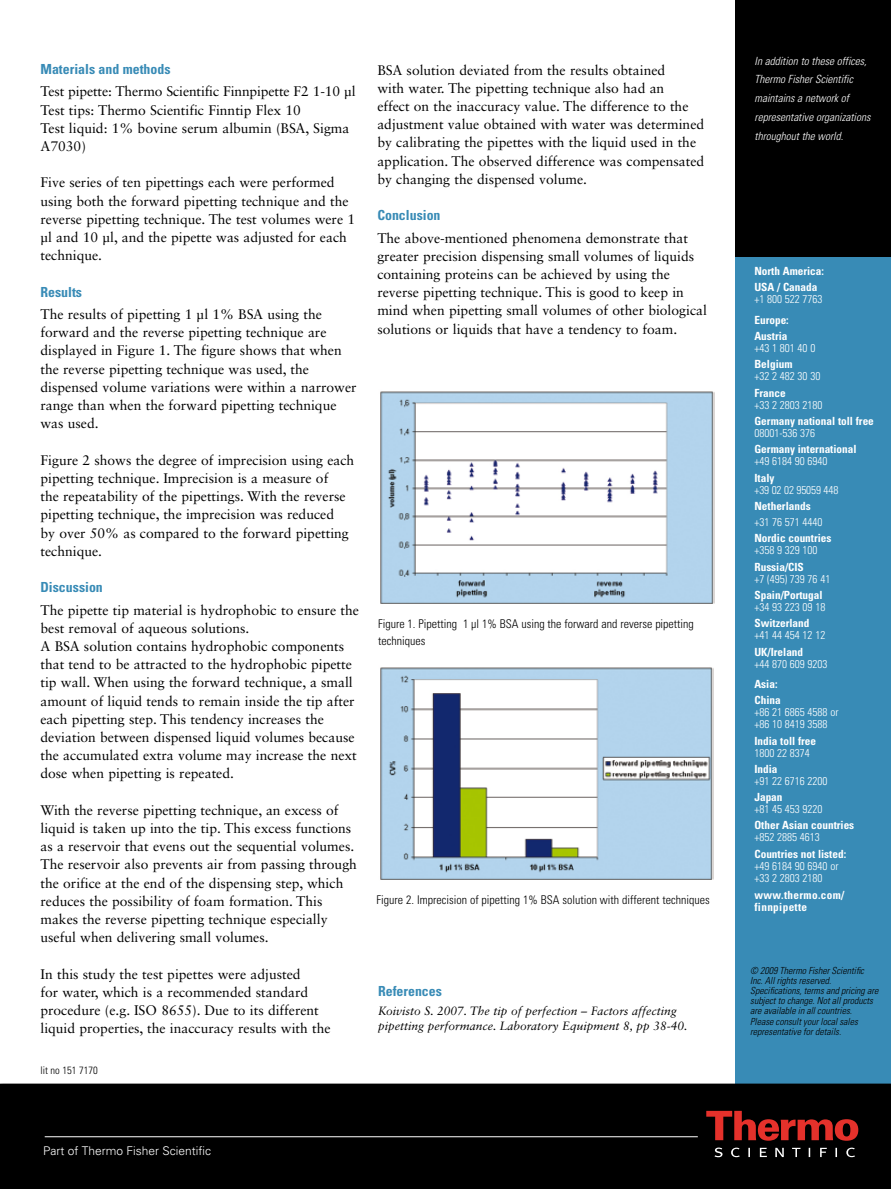
<style>
.page{position:relative;width:891px;height:1189px;background:#fff}
.page>*{position:absolute;margin:0;border:0;box-sizing:border-box;transform-origin:0 0}
.t1{font:13.8px/18.1px "Sabon LT Std";color:#000}
.t2{font:700 condensed 13.8px "Univers LT Std";color:#388bb6}
.t3{font:300 condensed 12px/16.5px "Univers LT Std";color:#000}
.t4{font:italic 12px/15px "Sabon LT Std";color:#000}
.t5{font:300 12px "Univers LT Std";color:#fff}
.t6{font:300 condensed 11.25px/12px "Univers LT Std";color:#fff}
.t7{font:700 condensed 11.25px/16.2px "Univers LT Std";color:#fff}
.t8{font:italic 300 condensed 11.25px/18.8px "Univers LT Std";color:#fff}
.t9{font:700 condensed 11.25px/12.3px "Univers LT Std";letter-spacing:.03em;color:#fff}
.t10{font:300 condensed 10.5px "Univers LT Std";color:#000}
.t11{font:italic 300 condensed 9.75px/10.1px "Univers LT Std";color:#000}
</style>
<div class="page">
<div style="left:736px;top:153px;width:155px;height:932px;background:#388bb6"></div>
<div style="left:736px;top:0;width:155px;height:256px;background:#000"></div>
<div style="left:0;top:1083px;width:891px;height:105px;background:#000"></div>
<svg style="left:706px;top:1110px;width:152px;height:30px;background:#671613"></svg>
<svg style="left:715px;top:1147px;width:140px;height:9px"></svg>
<hr style="left:45px;top:1135px;width:653px;height:1px;background:#fff">
<img style="left:380px;top:391px;width:335px;height:213px">
<img style="left:380px;top:667px;width:334px;height:213px">
<p class="t2" style="left:40px;top:60px;width:132px">Materials and methods</p>
<p class="t1" style="left:40px;top:82px;width:317px">Test pipette: Thermo Scientific Finnpipette F2 1-10 µl Test tips: Thermo Scientific Finntip Flex 10<br>Test liquid: 1% bovine serum albumin (BSA, Sigma A7030)</p>
<p class="t1" style="left:40px;top:173px;width:316px">Five series of ten pipettings each were performed using both the forward pipetting technique and the reverse pipetting technique. The test volumes were 1 µl and 10 µl, and the pipette was adjusted for each technique.</p>
<p class="t2" style="left:40px;top:283px;width:43px">Results</p>
<p class="t1" style="left:40px;top:305px;width:318px">The results of pipetting 1 µl 1% BSA using the forward and the reverse pipetting technique are displayed in Figure 1. The figure shows that when the reverse pipetting technique was used, the dispensed volume variations were within a narrower range than when the forward pipetting technique was used.</p>
<p class="t1" style="left:40px;top:450px;width:315px">Figure 2 shows the degree of imprecision using each pipetting technique. Imprecision is a measure of<br>the repeatability of the pipettings. With the reverse pipetting technique, the imprecision was reduced<br>by over 50% as compared to the forward pipetting technique.</p>
<p class="t2" style="left:40px;top:578px;width:64px">Discussion</p>
<p class="t1" style="left:40px;top:600px;width:320px">The pipette tip material is hydrophobic to ensure the best removal of aqueous solutions.<br>A BSA solution contains hydrophobic components that tend to be attracted to the hydrophobic pipette tip wall. When using the forward technique, a small amount of liquid tends to remain inside the tip after each pipetting step. This tendency increases the deviation between dispensed liquid volumes because the accumulated extra volume may increase the next dose when pipetting is repeated.</p>
<p class="t1" style="left:40px;top:800px;width:318px">With the reverse pipetting technique, an excess of liquid is taken up into the tip. This excess functions as a reservoir that evens out the sequential volumes.<br>The reservoir also prevents air from passing through the orifice at the end of the dispensing step, which reduces the possibility of foam formation. This makes the reverse pipetting technique especially useful when delivering small volumes.</p>
<p class="t1" style="left:40px;top:964px;width:292px">In this study the test pipettes were adjusted<br>for water, which is a recommended standard procedure (e.g. ISO 8655). Due to its different liquid properties, the inaccuracy results with the</p>
<p class="t10" style="left:40px;top:1063px;width:59px">lit no 151 7170</p>
<p class="t1" style="left:377px;top:60px;width:328px">BSA solution deviated from the results obtained<br>with water. The pipetting technique also had an<br>effect on the inaccuracy value. The difference to the adjustment value obtained with water was determined by calibrating the pipettes with the liquid used in the application. The observed difference was compensated by changing the dispensed volume.</p>
<p class="t2" style="left:377px;top:207px;width:65px">Conclusion</p>
<p class="t1" style="left:377px;top:228px;width:331px">The above-mentioned phenomena demonstrate that greater precision dispensing small volumes of liquids containing proteins can be achieved by using the reverse pipetting technique. This is good to keep in mind when pipetting small volumes of other biological solutions or liquids that have a tendency to foam.</p>
<p class="t3" style="left:378px;top:615px;width:317px">Figure 1. Pipetting 1 µl 1% BSA using the forward and reverse pipetting techniques</p>
<p class="t3" style="left:377px;top:891px;width:335px">Figure 2. Imprecision of pipetting 1% BSA solution with different techniques</p>
<p class="t2" style="left:378px;top:981px;width:65px">References</p>
<p class="t4" style="left:378px;top:1002px;width:311px">Koivisto S. 2007. The tip of perfection – Factors affecting pipetting performance. Laboratory Equipment 8, pp 38-40.</p>
<p class="t5" style="left:43px;top:1143px;width:170px">Part of Thermo Fisher Scientific</p>
<p class="t8" style="left:755px;top:51px;width:117px">In addition to these offices,<br>Thermo Fisher Scientific maintains a network of representative organizations throughout the world.</p>
<p class="t7" style="left:754px;top:263px;width:71px">North America:<br>USA / Canada</p>
<p class="t6" style="left:754px;top:293px;width:70px">+1 800 522 7763</p>
<p class="t7" style="left:754px;top:311px;width:36px">Europe:<br>Austria</p>
<p class="t6" style="left:754px;top:342px;width:62px">+43 1 801 40 0</p>
<p class="t7" style="left:754px;top:356px;width:40px">Belgium</p>
<p class="t6" style="left:754px;top:370px;width:67px">+32 2 482 30 30</p>
<p class="t7" style="left:754px;top:384px;width:33px">France</p>
<p class="t6" style="left:754px;top:398px;width:70px">+33 2 2803 2180</p>
<p class="t7" style="left:754px;top:412px;width:121px">Germany national toll free</p>
<p class="t6" style="left:754px;top:427px;width:62px">08001-536 376</p>
<p class="t7" style="left:754px;top:441px;width:104px">Germany international</p>
<p class="t6" style="left:754px;top:455px;width:75px">+49 6184 90 6940</p>
<p class="t7" style="left:754px;top:469px;width:22px">Italy</p>
<p class="t6" style="left:754px;top:483px;width:85px">+39 02 02 95059 448</p>
<p class="t7" style="left:754px;top:497px;width:58px">Netherlands</p>
<p class="t6" style="left:754px;top:516px;width:70px">+31 76 571 4440</p>
<p class="t7" style="left:754px;top:530px;width:79px">Nordic countries</p>
<p class="t6" style="left:754px;top:544px;width:65px">+358 9 329 100</p>
<p class="t7" style="left:754px;top:558px;width:51px">Russia/CIS</p>
<p class="t6" style="left:754px;top:572px;width:77px">+7 (495) 739 76 41</p>
<p class="t7" style="left:754px;top:586px;width:70px">Spain/Portugal</p>
<p class="t6" style="left:754px;top:600px;width:72px">+34 93 223 09 18</p>
<p class="t7" style="left:754px;top:615px;width:57px">Switzerland</p>
<p class="t6" style="left:754px;top:629px;width:72px">+41 44 454 12 12</p>
<p class="t7" style="left:754px;top:643px;width:50px">UK/Ireland</p>
<p class="t6" style="left:754px;top:657px;width:75px">+44 870 609 9203</p>
<p class="t7" style="left:754px;top:675px;width:28px">Asia:<br>China</p>
<p class="t6" style="left:754px;top:706px;width:86px">+86 21 6865 4588 or +86 10 8419 3588</p>
<p class="t7" style="left:754px;top:732px;width:63px">India toll free</p>
<p class="t6" style="left:754px;top:746px;width:57px">1800 22 8374</p>
<p class="t7" style="left:754px;top:760px;width:25px">India</p>
<p class="t6" style="left:754px;top:774px;width:75px">+91 22 6716 2200</p>
<p class="t7" style="left:754px;top:788px;width:30px">Japan</p>
<p class="t6" style="left:754px;top:803px;width:70px">+81 45 453 9220</p>
<p class="t7" style="left:754px;top:817px;width:101px">Other Asian countries</p>
<p class="t6" style="left:754px;top:831px;width:67px">+852 2885 4613</p>
<p class="t7" style="left:754px;top:845px;width:93px">Countries not listed:</p>
<p class="t6" style="left:754px;top:859px;width:86px">+49 6184 90 6940 or +33 2 2803 2180</p>
<p class="t9" style="left:754px;top:888px;width:91px">www.thermo.com/ finnpipette</p>
<p class="t11" style="left:750px;top:965px;width:130px">© 2009 Thermo Fisher Scientific<br>Inc. All rights reserved.<br>Specifications, terms and pricing are subject to change. Not all products are available in all countries.<br>Please consult your local sales representative for details.</p>
</div>
